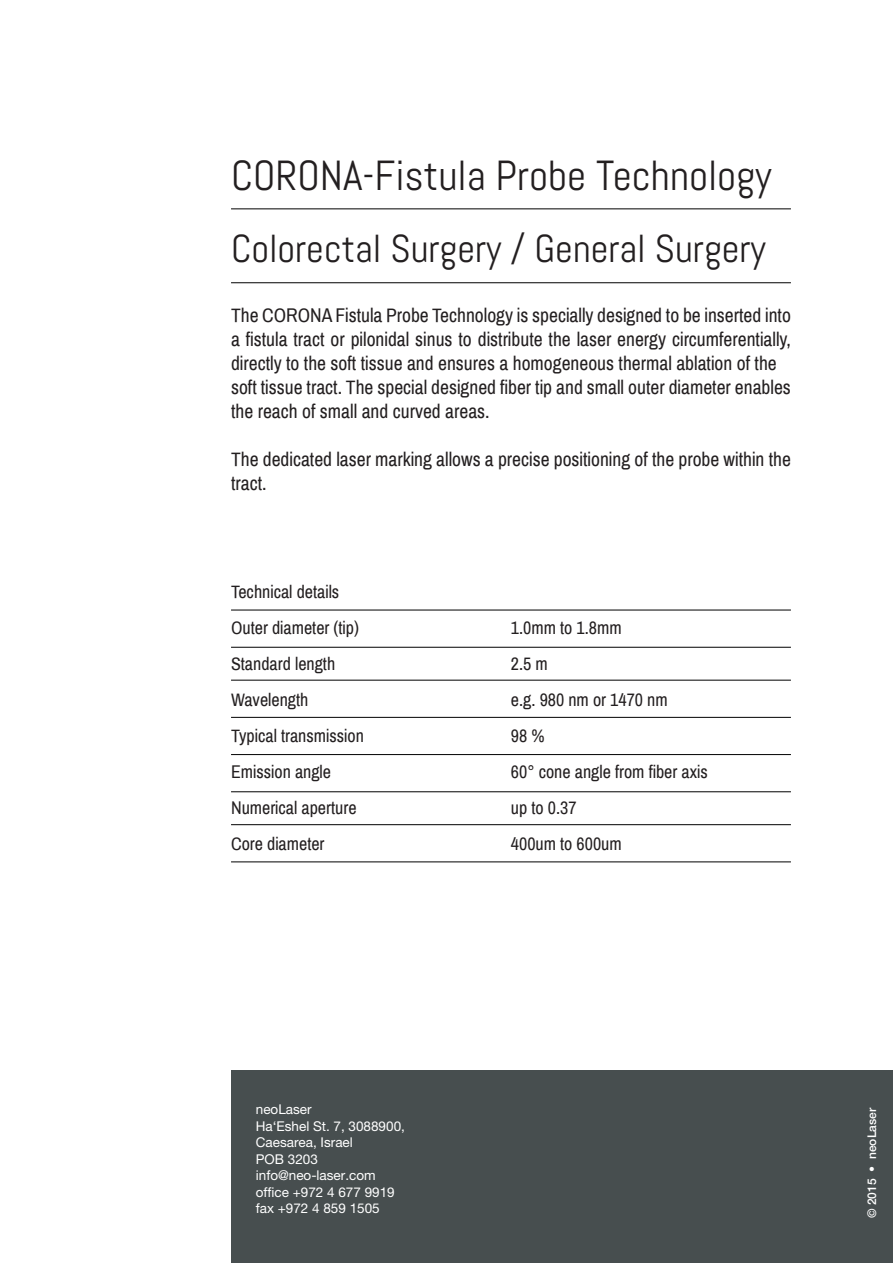
<style>
.page{position:relative;width:893px;height:1263px;background:#fff}
.page>*{position:absolute;margin:0;border:0;box-sizing:border-box;transform-origin:0 0}
.t1{font:42px "Abel";color:#231f20}
.t2{font:39px "Abel";color:#231f20}
.t3{font:19.5px/24px "Archivo Narrow";color:#231f20}
.t4{font:18px/36px "Archivo Narrow";color:#231f20}
.t5{font:13.5px/16.5px "Helvetica Neue LT Pro";color:#fff}
.t6{font:500 12px "Helvetica Neue LT Pro";color:#fff}
</style>
<div class="page">
<div style="left:231px;top:1070px;width:662px;height:193px;background:#474e4f"></div>
<hr style="left:231px;top:208px;width:560px;height:1px;background:#000">
<hr style="left:231px;top:282px;width:560px;height:1px;background:#000">
<hr style="left:231px;top:610px;width:560px;height:1px;background:#000">
<hr style="left:231px;top:647px;width:560px;height:1px;background:#000">
<hr style="left:231px;top:680px;width:560px;height:1px;background:#000">
<hr style="left:231px;top:717px;width:560px;height:1px;background:#000">
<hr style="left:231px;top:754px;width:560px;height:1px;background:#000">
<hr style="left:231px;top:791px;width:560px;height:1px;background:#000">
<hr style="left:231px;top:824px;width:560px;height:1px;background:#000">
<hr style="left:231px;top:861px;width:560px;height:1px;background:#000">
<h1 class="t1" style="left:231px;top:148px;width:542px">CORONA-Fistula Probe Technology</h1>
<h2 class="t2" style="left:231px;top:223px;width:536px">Colorectal Surgery / General Surgery</h2>
<p class="t3" style="left:231px;top:303px;width:561px">The CORONAFistula Probe Technology is specially designed to be inserted into a fistula tract or pilonidal sinus to distribute the laser energy circumferentially, directly to the soft tissue and ensures a homogeneous thermal ablation of the soft tissue tract. The special designed fiber tip and small outer diameter enables the reach of small and curved areas.</p>
<p class="t3" style="left:231px;top:447px;width:561px">The dedicated laser marking allows a precise positioning of the probe within the tract.</p>
<p class="t4" style="left:231px;top:574px;width:134px">Technical details<br>Outer diameter (tip(<br>Standard length<br>Wavelength<br>Typical transmission<br>Emission angle<br>Numerical aperture<br>Core diameter</p>
<p class="t4" style="left:511px;top:610px;width:198px">1.0mm to 1.8mm<br>2.5 m<br>.g.e 980 nm or 1470 nm<br>98%<br>60° cone angle from fiber axis up to 0.37<br>400um to 600um</p>
<p class="t5" style="left:256px;top:1101px;width:151px">neoLaser<br>Ha‘Eshel St. 7, 3088900,<br>Caesarea, Israel<br>POB 3203 info@neo-laser.com office +972 4 677 9919 fax +972 4 859 1505</p>
<p class="t6" style="left:865px;top:1159px;width:53px;rotate:-90deg">neoLaser</p>
<p class="t6" style="left:865px;top:1172px;width:7px;rotate:-90deg">•</p>
<p class="t6" style="left:865px;top:1218px;width:41px;rotate:-90deg">© 2015</p>
</div>
